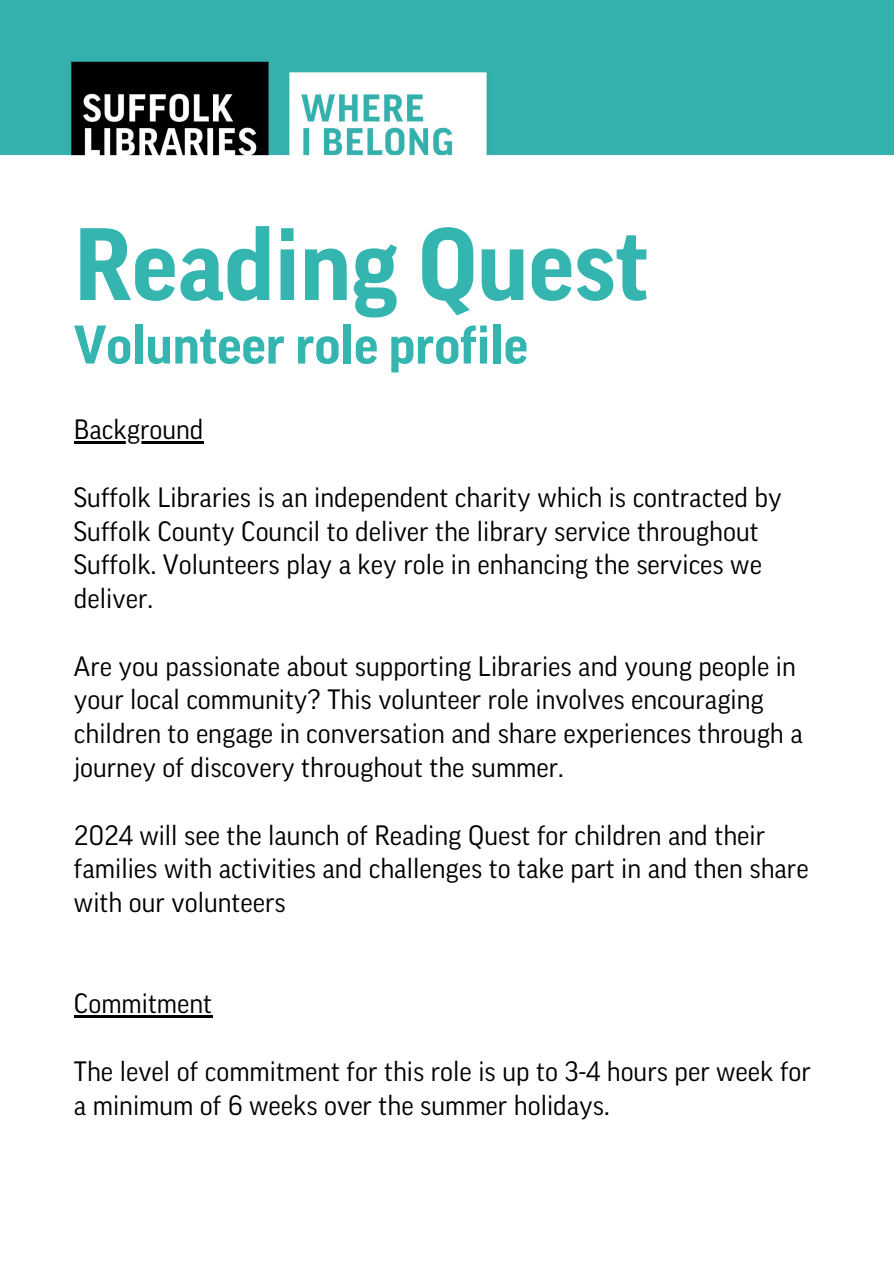
<style>
.page{position:relative;width:894px;height:1264px;background:#fff}
.page>*{position:absolute;margin:0;border:0;box-sizing:border-box;transform-origin:0 0}
.t1{font:700 99px "Good Pro";color:#34b5af}
.t2{font:700 52.35px "Good Pro";color:#34b5af}
.t3{font:27px/33.8px "Good Pro";color:#000}
</style>
<div class="page">
<img style="left:0;top:0;width:893px;height:1018px">
<hr style="left:74px;top:441px;width:129px;height:3px;background:#000">
<hr style="left:74px;top:1015px;width:138px;height:2px;background:#000">
<h1 class="t1" style="left:74px;top:219px;width:576px">Reading Quest</h1>
<h2 class="t2" style="left:74px;top:321px;width:455px">Volunteer role profile</h2>
<p class="t3" style="left:74px;top:414px;width:131px">Background</p>
<p class="t3" style="left:74px;top:481px;width:709px">Suffolk Libraries is an independent charity which is contracted by Suffolk County Council to deliver the library service throughout Suffolk. Volunteers play a key role in enhancing the services we deliver.</p>
<p class="t3" style="left:74px;top:650px;width:730px">Are you passionate about supporting Libraries and young people in your local community? This volunteer role involves encouraging children to engage in conversation and share experiences through a journey of discovery throughout the summer.</p>
<p class="t3" style="left:74px;top:819px;width:736px">2024 will see the launch of Reading Quest for children and their families with activities and challenges to take part in and then share with our volunteers</p>
<p class="t3" style="left:74px;top:987px;width:139px">Commitment</p>
<p class="t3" style="left:74px;top:1055px;width:738px">The level of commitment for this role is up to 3-4 hours per week for a minimum of 6 weeks over the summer holidays.</p>
</div>
